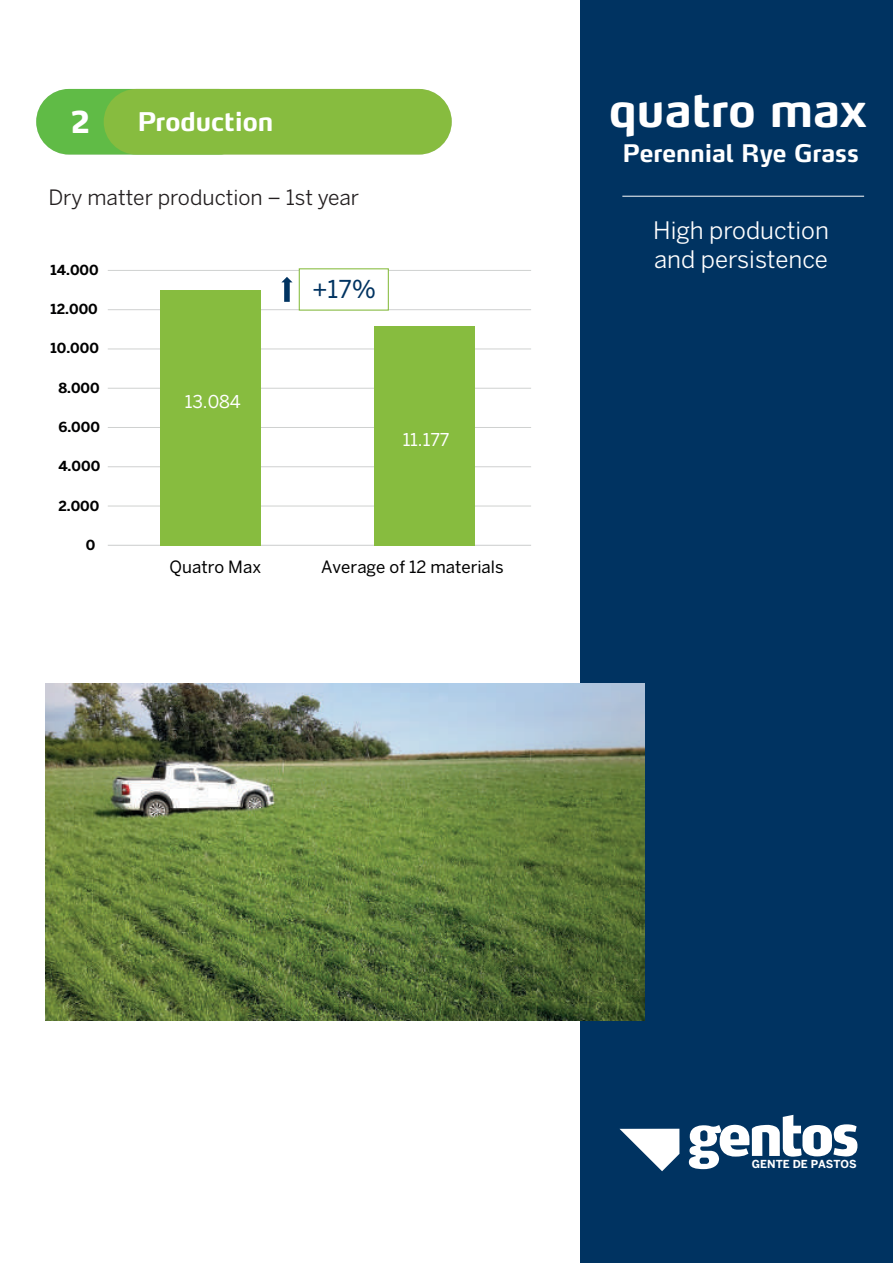
<style>
.page{position:relative;width:893px;height:1263px;background:#fff}
.page>*{position:absolute;margin:0;border:0;box-sizing:border-box;transform-origin:0 0}
.t1{font:700 46.05px "Max";color:#fff}
.t2{font:800 condensed 30px "Max Web W03";color:#fff}
.t3{font:700 25.5px "Max";color:#fff}
.t4{font:24.45px "Benton Sans";color:#003361}
.t5{font:24px/29px "Benton Sans";color:#fff}
.t6{font:700 24px "Max";color:#fff}
.t7{font:21px "Benton Sans";color:#231f20}
.t8{font:17.55px "Benton Sans";letter-spacing:-.005em;color:#fff}
.t9{font:16.8px "Benton Sans";color:#000001}
.t10{font:700 13.8px "Benton Sans";color:#000001}
.t11{font:700 10.95px "Benton Sans";color:#fff}
</style>
<div class="page">
<div style="left:581px;top:0;width:312px;height:1263px;background:#003361"></div>
<svg style="left:619px;top:1129px;width:60px;height:42px"></svg>
<svg style="left:689px;top:1115px;width:168px;height:54px"></svg>
<div style="left:36px;top:89px;width:215px;height:66px;background:#60bb46;border-radius:33px"></div>
<div style="left:104px;top:89px;width:348px;height:66px;background:#87bc3f;border-radius:33px"></div>
<hr style="left:108px;top:270px;width:423px;height:1px;background:#cfd1d0">
<hr style="left:108px;top:309px;width:423px;height:1px;background:#cfd1d0">
<hr style="left:108px;top:349px;width:423px;height:1px;background:#cfd1d0">
<hr style="left:108px;top:388px;width:423px;height:1px;background:#cfd1d0">
<hr style="left:108px;top:427px;width:423px;height:1px;background:#cfd1d0">
<hr style="left:108px;top:466px;width:423px;height:1px;background:#cfd1d0">
<hr style="left:108px;top:506px;width:423px;height:1px;background:#cfd1d0">
<hr style="left:108px;top:545px;width:423px;height:1px;background:#cfd1d0">
<div style="left:299px;top:268px;width:90px;height:43px;background:#fff;border:1px solid #87bc3f"></div>
<svg style="left:281px;top:277px;width:12px;height:25px"></svg>
<div style="left:161px;top:290px;width:100px;height:256px;background:#87bc3f"></div>
<div style="left:374px;top:327px;width:100px;height:219px;background:#87bc3f"></div>
<hr style="left:622px;top:196px;width:242px;height:1px;background:#fff">
<img style="left:45px;top:683px;width:599px;height:337px">
<h2 class="t2" style="left:70px;top:102px;width:22px">2</h2>
<h3 class="t3" style="left:138px;top:106px;width:137px">Production</h3>
<h3 class="t7" style="left:49px;top:184px;width:312px">Dry matter production – 1st year</h3>
<p class="t10" style="left:51px;top:262px;width:50px">14.000</p>
<p class="t10" style="left:51px;top:301px;width:49px">12.000</p>
<p class="t10" style="left:51px;top:340px;width:50px">10.000</p>
<p class="t10" style="left:58px;top:379px;width:43px">8.000</p>
<p class="t10" style="left:58px;top:419px;width:43px">6.000</p>
<p class="t10" style="left:58px;top:458px;width:43px">4.000</p>
<p class="t10" style="left:58px;top:497px;width:43px">2.000</p>
<p class="t10" style="left:86px;top:536px;width:11px">0</p>
<p class="t8" style="left:185px;top:392px;width:58px">13.084</p>
<h3 class="t4" style="left:312px;top:274px;width:66px">+17%</h3>
<p class="t8" style="left:403px;top:429px;width:48px">11.177</p>
<p class="t9" style="left:169px;top:557px;width:93px">Quatro Max</p>
<p class="t9" style="left:321px;top:557px;width:184px">Average of 12 materials</p>
<h1 class="t1" style="left:609px;top:81px;width:259px">quatro max</h1>
<h3 class="t6" style="left:622px;top:138px;width:238px">Perennial Rye Grass</h3>
<h3 class="t5" style="left:653px;top:216px;width:177px">High production and persistence</h3>
<p class="t11" style="left:752px;top:1157px;width:106px">GENTE DE PASTOS</p>
</div>
